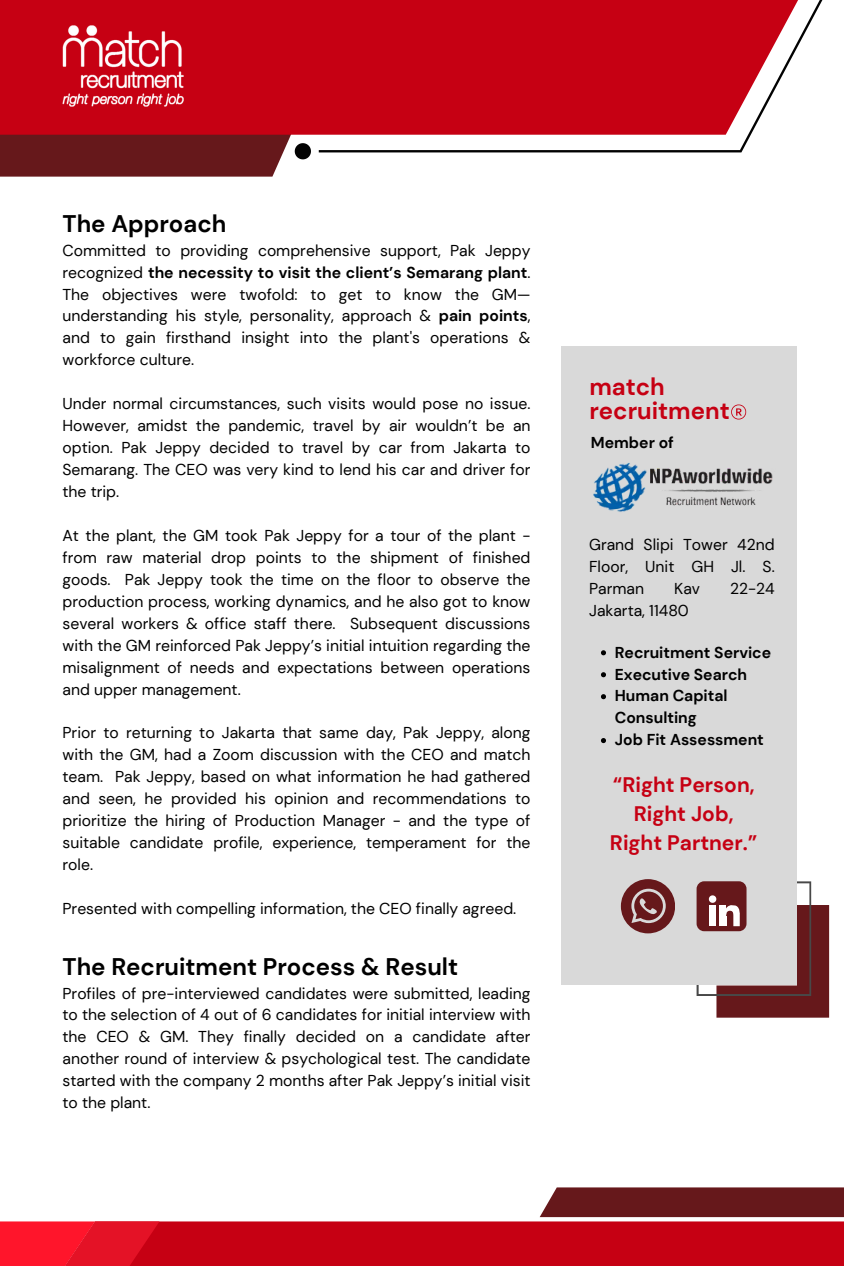
<style>
.page{position:relative;width:844px;height:1266px;background:#fff}
.page>*{position:absolute;margin:0;border:0;box-sizing:border-box;transform-origin:0 0}
.t1{font:700 24px "DM Sans";color:#000}
.t2{font:700 24px/23.6px "DM Sans";color:#c60013}
.t3{font:700 21px/29.2px "DM Sans";color:#c60013;text-align:center}
.t4{font:15.75px/21.9px "DM Sans";color:#000;text-align:justify}
.t5{font:700 15.75px/21.9px "DM Sans";color:#000}
.s1{font-weight:700}
</style>
<div class="page">
<svg style="left:0;top:135px;width:376px;height:42px;fill:#66181b"></svg>
<div style="left:0;top:0;width:319px;height:135px;background:#c60013"></div>
<svg style="left:319px;top:0;width:504px;height:152px;fill:#c60013"></svg>
<svg style="left:295px;top:143px;width:16px;height:16px"></svg>
<svg style="left:0;top:1187px;width:844px;height:79px"></svg>
<div style="left:561px;top:346px;width:236px;height:638px;background:#d9d9d9"></div>
<img style="left:593px;top:462px;width:180px;height:50px">
<svg style="left:621px;top:879px;width:54px;height:54px"></svg>
<svg style="left:696px;top:881px;width:133px;height:136px"></svg>
<svg style="left:601px;top:650px;width:5px;height:5px"></svg>
<svg style="left:601px;top:672px;width:5px;height:5px"></svg>
<svg style="left:601px;top:694px;width:5px;height:5px"></svg>
<svg style="left:601px;top:738px;width:5px;height:5px"></svg>
<svg style="left:731px;top:404px;width:15px;height:15px"></svg>
<img style="left:62px;top:26px;width:121px;height:81px">
<h1 class="t1" style="left:62px;top:208px;width:165px">The Approach</h1>
<p class="t4" style="left:62px;top:239px;width:469px">Committed to providing comprehensive support, Pak Jeppy recognized <span class="s1">the necessity to visit the client’s Semarang plant</span>.<br>The objectives were twofold: to get to know the GM— understanding his style, personality, approach &amp; <span class="s1">pain points</span>, and to gain firsthand insight into the plant's operations &amp; workforce culture.</p>
<p class="t4" style="left:62px;top:393px;width:469px">Under normal circumstances, such visits would pose no issue.<br>However, amidst the pandemic, travel by air wouldn’t be an option. Pak Jeppy decided to travel by car from Jakarta to Semarang. The CEO was very kind to lend his car and driver for the trip.</p>
<p class="t4" style="left:62px;top:524px;width:469px">At the plant, the GM took Pak Jeppy for a tour of the plant - from raw material drop points to the shipment of finished goods. Pak Jeppy took the time on the floor to observe the production process, working dynamics, and he also got to know several workers &amp; office staff there. Subsequent discussions with the GM reinforced Pak Jeppy’s initial intuition regarding the misalignment of needs and expectations between operations and upper management.</p>
<p class="t4" style="left:62px;top:722px;width:469px">Prior to returning to Jakarta that same day, Pak Jeppy, along with the GM, had a Zoom discussion with the CEO and match team. Pak Jeppy, based on what information he had gathered and seen, he provided his opinion and recommendations to prioritize the hiring of Production Manager - and the type of suitable candidate profile, experience, temperament for the role.</p>
<p class="t4" style="left:62px;top:897px;width:455px">Presented with compelling information, the CEO finally agreed.</p>
<h1 class="t1" style="left:62px;top:951px;width:397px">The Recruitment Process &amp; Result</h1>
<p class="t4" style="left:62px;top:982px;width:469px">Profiles of pre-interviewed candidates were submitted, leading to the selection of 4 out of 6 candidates for initial interview with the CEO &amp; GM. They finally decided on a candidate after another round of interview &amp; psychological test. The candidate started with the company 2 months after Pak Jeppy’s initial visit to the plant.</p>
<h1 class="t2" style="left:589px;top:375px;width:142px">match recruitment</h1>
<p class="t5" style="left:591px;top:432px;width:84px">Member of</p>
<p class="t4" style="left:589px;top:533px;width:187px">Grand Slipi Tower 42nd Floor, Unit GH Jl. S.<br>Parman</p>
<p class="t4" style="left:674px;top:577px;width:27px">Kav</p>
<p class="t4" style="left:730px;top:577px;width:46px">22-24</p>
<p class="t4" style="left:589px;top:599px;width:101px">Jakarta, 11480</p>
<p class="t5" style="left:615px;top:641px;width:158px">Recruitment Service<br>Executive Search<br>Human Capital<br>Consulting<br>Job Fit Assessment</p>
<h2 class="t3" style="left:610px;top:770px;width:149px">“Right Person,<br>Right Job,<br>Right Partner.”</h2>
</div>
